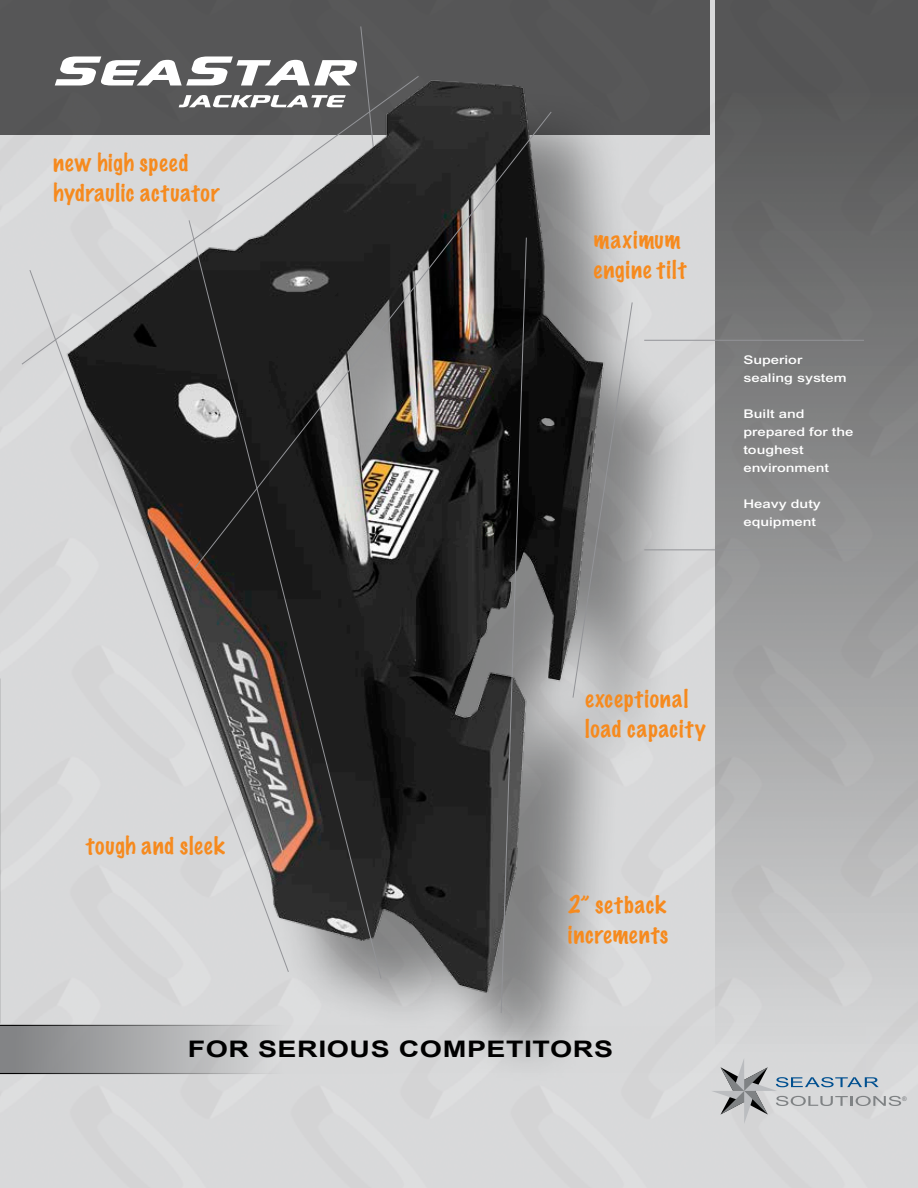
<style>
.page{position:relative;width:918px;height:1188px;background:#d8d9da}
.page>*{position:absolute;margin:0;border:0;box-sizing:border-box;transform-origin:0 0}
.t1{font:700 22.8px "Arial";letter-spacing:.02em;color:#000;scale:1.25 1}
.t2{font:100 22.5px/30px "Marker Felt";letter-spacing:.04em;color:#f68a1e}
.t3{font:500 12px/18px "Arial MT Pro";color:#fff;scale:1.25 1}
.t4{font:500 6.45px "Arial MT Pro";color:#7f8284}
</style>
<div class="page">
<div style="left:0;top:0;width:710px;height:135px;background:#565657"></div>
<div style="left:716px;top:0;width:202px;height:1052px;background:linear-gradient(to bottom,#4c4c4c,#d5d6d7)"></div>
<svg style="left:711px;top:1074px;width:190px;height:50px;background:#c0c4c8"></svg>
<img style="left:46px;top:56px;width:659px;height:966px">
<svg style="left:29px;top:365px;width:159px;height:608px;background:#bdbcbd"></svg>
<svg style="left:188px;top:365px;width:194px;height:615px;background:#686564"></svg>
<svg style="left:572px;top:302px;width:61px;height:396px;background:#8b8c8d"></svg>
<svg style="left:194px;top:111px;width:358px;height:458px;background:#484645"></svg>
<svg style="left:21px;top:75px;width:399px;height:290px"></svg>
<svg style="left:500px;top:237px;width:27px;height:777px;background:#474748"></svg>
<hr style="left:644px;top:340px;width:220px;height:1px;background:#939498">
<hr style="left:644px;top:549px;width:220px;height:1px;background:#939498">
<svg style="left:0;top:1025px;width:918px;height:49px;background:#c6c7c8"></svg>
<svg style="left:179px;top:95px;width:167px;height:12px"></svg>
<svg style="left:55px;top:56px;width:302px;height:29px"></svg>
<p class="t2" style="left:53px;top:147px;width:168px">new high speed hydraulic actuator</p>
<p class="t2" style="left:594px;top:224px;width:94px">maximum engine tilt</p>
<p class="t3" style="left:743px;top:351px;width:84px">Superior sealing system</p>
<p class="t3" style="left:743px;top:405px;width:90px">Built and prepared for the toughest environment</p>
<p class="t3" style="left:743px;top:495px;width:63px">Heavy duty equipment</p>
<p class="t2" style="left:86px;top:830px;width:140px">tough and sleek</p>
<p class="t2" style="left:585px;top:683px;width:122px">exceptional load capacity</p>
<p class="t2" style="left:568px;top:889px;width:102px">2” setback increments</p>
<p class="t1" style="left:188px;top:1034px;width:342px">FOR SERIOUS COMPETITORS</p>
<p class="t4" style="left:902px;top:1095px;width:6px">®</p>
</div>
